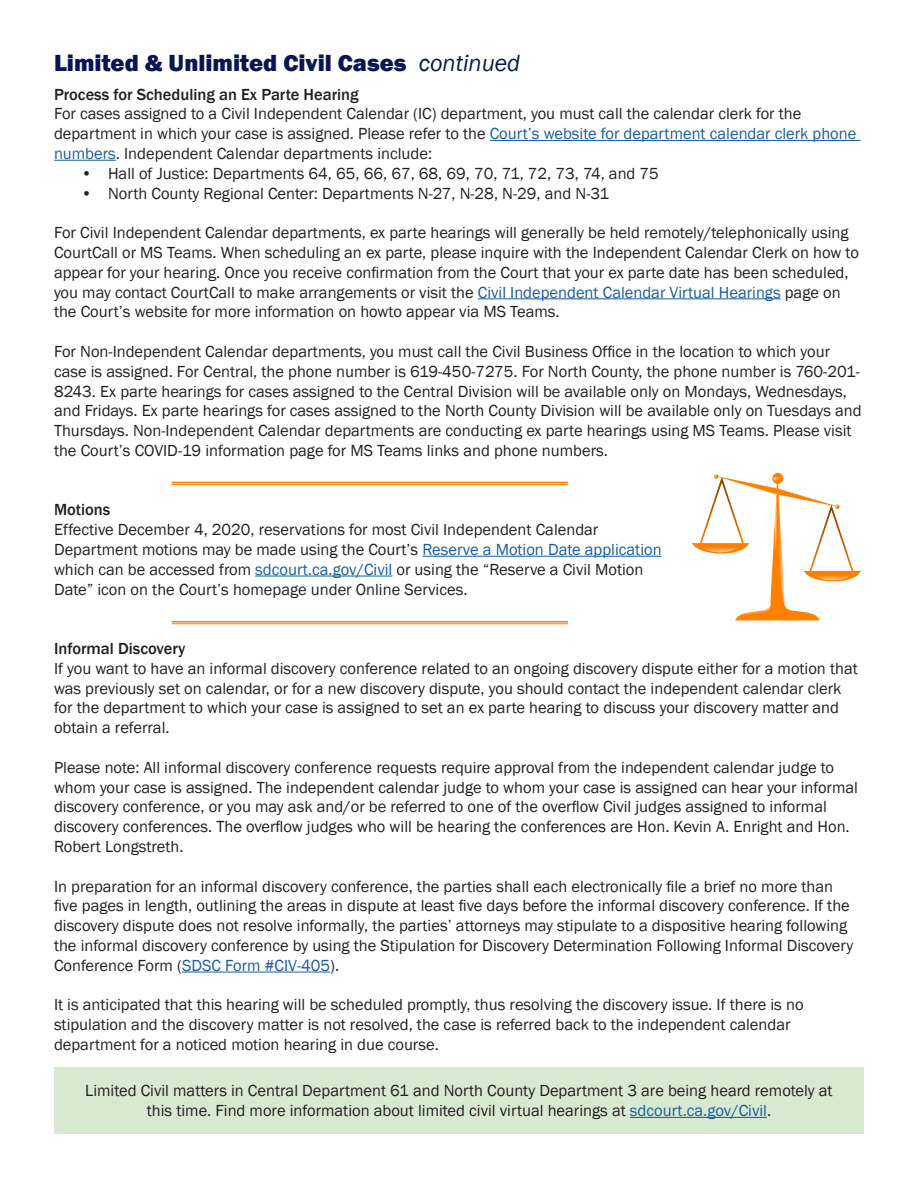
<style>
.page{position:relative;width:918px;height:1188px;background:#fff}
.page>*{position:absolute;margin:0;border:0;box-sizing:border-box;transform-origin:0 0}
.t1{font:800 24px "Franklin Gothic";color:#081754}
.t2{font:16.5px/19.8px "Franklin Gothic";color:#231f20}
.t3{font:500 16.5px "Franklin Gothic";color:#231f20}
.s1{font-weight:400;font-style:italic}
.s2{color:#175d9e}
</style>
<div class="page">
<div style="left:54px;top:1067px;width:810px;height:67px;background:#d8e9d2"></div>
<hr style="left:630px;top:1117px;width:137px;height:1px;background:#175d9e">
<hr style="left:490px;top:140px;width:371px;height:1px;background:#175d9e">
<hr style="left:54px;top:160px;width:62px;height:1px;background:#175d9e">
<hr style="left:478px;top:298px;width:303px;height:1px;background:#175d9e">
<hr style="left:422px;top:556px;width:240px;height:1px;background:#175d9e">
<hr style="left:255px;top:576px;width:137px;height:1px;background:#175d9e">
<hr style="left:182px;top:972px;width:148px;height:1px;background:#175d9e">
<svg style="left:692px;top:473px;width:169px;height:147px"></svg>
<hr style="left:172px;top:482px;width:396px;height:1px;background:#ff7f00">
<hr style="left:172px;top:484px;width:396px;height:1px;background:#ff7f00">
<hr style="left:172px;top:621px;width:396px;height:1px;background:#ff7f00">
<hr style="left:172px;top:623px;width:396px;height:1px;background:#ff7f00">
<p class="t1" style="left:54px;top:47px;width:468px">Limited &amp; Unlimited Civil Cases <span class="s1">continued</span></p>
<p class="t3" style="left:54px;top:84px;width:306px">Process for Scheduling an Ex Parte Hearing</p>
<p class="t2" style="left:54px;top:104px;width:804px">For cases assigned to a Civil Independent Calendar (IC) department, you must call the calendar clerk for the department in which your case is assigned. Please refer to the <span class="s2">Court’s website for department calendar clerk phone numbers</span>. Independent Calendar departments include:</p>
<p class="t2" style="left:81px;top:164px;width:579px">• Hall of Justice: Departments 64, 65, 66, 67, 68, 69, 70, 71, 72, 73, 74, and 75</p>
<p class="t2" style="left:81px;top:184px;width:530px">• North County Regional Center: Departments N-27, N-28, N-29, and N-31</p>
<p class="t2" style="left:54px;top:223px;width:807px">For Civil Independent Calendar departments, ex parte hearings will generally be held remotely/telephonically using CourtCall or MS Teams. When scheduling an ex parte, please inquire with the Independent Calendar Clerk on how to appear for your hearing. Once you receive confirmation from the Court that your ex parte date has been scheduled, you may contact CourtCall to make arrangements or visit the <span class="s2">Civil Independent Calendar Virtual Hearings</span> page on the Court’s website for more information on howto appear via MS Teams.</p>
<p class="t2" style="left:54px;top:342px;width:809px">For Non-Independent Calendar departments, you must call the Civil Business Office in the location to which your case is assigned. For Central, the phone number is 619-450-7275. For North County, the phone number is 760-201- 8243. Ex parte hearings for cases assigned to the Central Division will be available only on Mondays, Wednesdays, and Fridays. Ex parte hearings for cases assigned to the North County Division will be available only on Tuesdays and Thursdays. Non-Independent Calendar departments are conducting ex parte hearings using MS Teams. Please visit the Court’s COVID-19 information page for MS Teams links and phone numbers.</p>
<p class="t3" style="left:54px;top:500px;width:58px">Motions</p>
<p class="t2" style="left:54px;top:520px;width:609px">Effective December 4, 2020, reservations for most Civil Independent Calendar Department motions may be made using the Court’s <span class="s2">Reserve a Motion Date application </span>which can be accessed from <span class="s2">sdcourt.ca.gov/Civil</span> or using the “Reserve a Civil Motion Date” icon on the Court’s homepage under Online Services.</p>
<p class="t3" style="left:54px;top:638px;width:133px">Informal Discovery</p>
<p class="t2" style="left:54px;top:659px;width:805px">If you want to have an informal discovery conference related to an ongoing discovery dispute either for a motion that was previously set on calendar, or for a new discovery dispute, you should contact the independent calendar clerk for the department to which your case is assigned to set an ex parte hearing to discuss your discovery matter and obtain a referral.</p>
<p class="t2" style="left:54px;top:758px;width:806px">Please note: All informal discovery conference requests require approval from the independent calendar judge to whom your case is assigned. The independent calendar judge to whom your case is assigned can hear your informal discovery conference, or you may ask and/or be referred to one of the overflow Civil judges assigned to informal discovery conferences. The overflow judges who will be hearing the conferences are Hon. Kevin A. Enright and Hon.<br>Robert Longstreth.</p>
<p class="t2" style="left:54px;top:877px;width:801px">In preparation for an informal discovery conference, the parties shall each electronically file a brief no more than five pages in length, outlining the areas in dispute at least five days before the informal discovery conference. If the discovery dispute does not resolve informally, the parties’ attorneys may stipulate to a dispositive hearing following the informal discovery conference by using the Stipulation for Discovery Determination Following Informal Discovery Conference Form (<span class="s2">SDSC Form #CIV-405</span>).</p>
<p class="t2" style="left:54px;top:995px;width:751px">It is anticipated that this hearing will be scheduled promptly, thus resolving the discovery issue. If there is no stipulation and the discovery matter is not resolved, the case is referred back to the independent calendar department for a noticed motion hearing in due course.</p>
<p class="t2" style="left:85px;top:1081px;width:749px;text-align:center">Limited Civil matters in Central Department 61 and North County Department 3 are being heard remotely at this time. Find more information about limited civil virtual hearings at <span class="s2">sdcourt.ca.gov/Civil</span>.</p>
</div>
